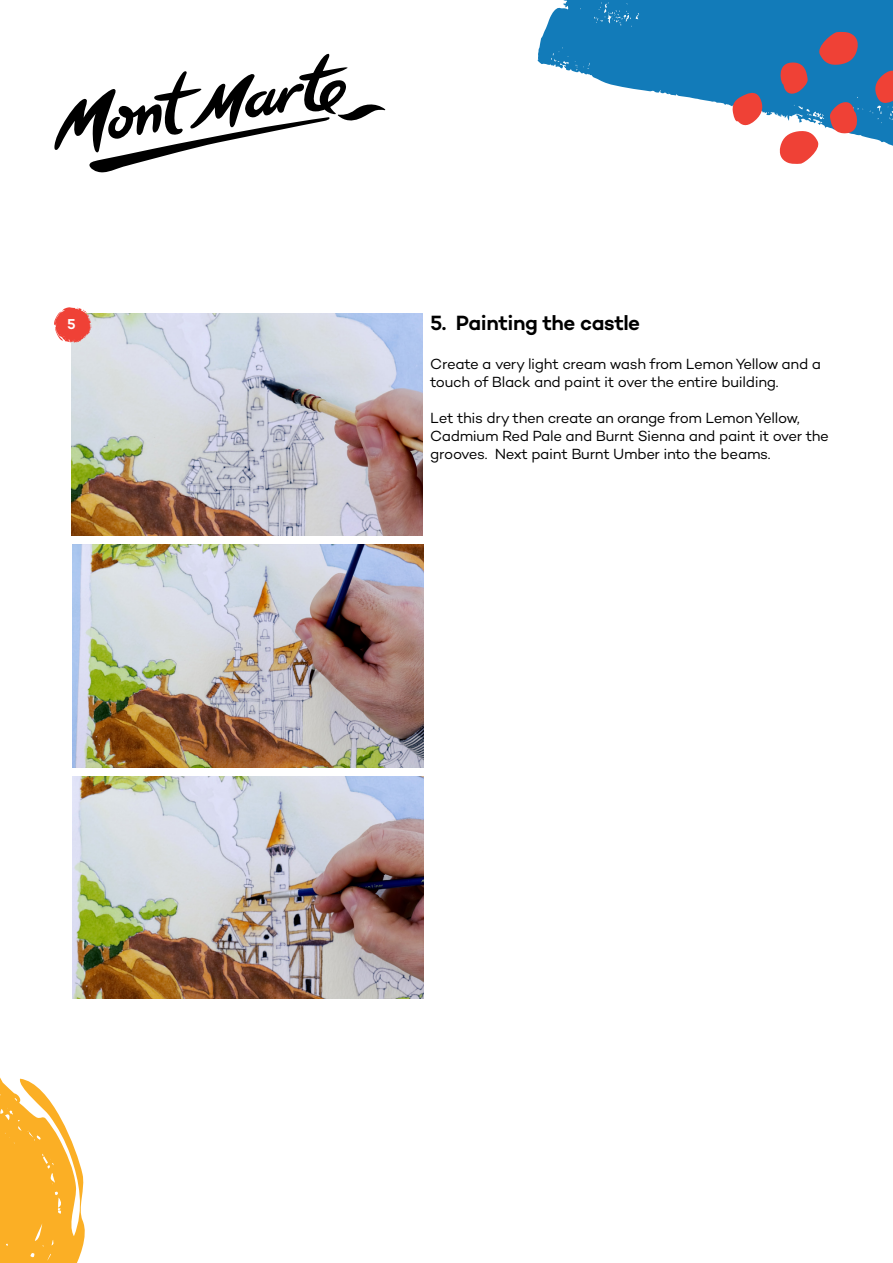
<style>
.page{position:relative;width:893px;height:1263px;background:#fff}
.page>*{position:absolute;margin:0;border:0;box-sizing:border-box;transform-origin:0 0}
.t1{font:600 21px "Campton";letter-spacing:-.02em;color:#000}
.t2{font:15px/18px "Campton";letter-spacing:-.025em;color:#000}
.t3{font:600 14.7px "Campton";color:#fff}
</style>
<div class="page">
<svg style="left:54px;top:53px;width:331px;height:120px"></svg>
<svg style="left:537px;top:0;width:356px;height:146px;fill:#127bb9"></svg>
<svg style="left:779px;top:130px;width:43px;height:34px"></svg>
<svg style="left:873px;top:68px;width:20px;height:36px"></svg>
<svg style="left:829px;top:100px;width:34px;height:35px"></svg>
<svg style="left:816px;top:32px;width:43px;height:34px"></svg>
<svg style="left:731px;top:92px;width:33px;height:35px"></svg>
<svg style="left:774px;top:61px;width:34px;height:35px"></svg>
<svg style="left:0;top:1077px;width:85px;height:186px"></svg>
<img style="left:72px;top:313px;width:351px;height:223px">
<img style="left:73px;top:545px;width:351px;height:222px">
<img style="left:73px;top:776px;width:351px;height:222px">
<svg style="left:54px;top:307px;width:39px;height:36px"></svg>
<div style="left:59px;top:311px;width:28px;height:28px;background:#ef4136;border-radius:50%"></div>
<p class="t3" style="left:67px;top:314px;width:10px">5</p>
<h1 class="t1" style="left:430px;top:309px;width:211px">5. Painting the castle</h1>
<p class="t2" style="left:430px;top:355px;width:392px">Create a very light cream wash from Lemon Yellow and a touch of Black and paint it over the entire building.</p>
<p class="t2" style="left:430px;top:409px;width:400px">Let this dry then create an orange from Lemon Yellow,<br>Cadmium Red Pale and Burnt Sienna and paint it over the grooves. Next paint Burnt Umber into the beams.</p>
</div>
